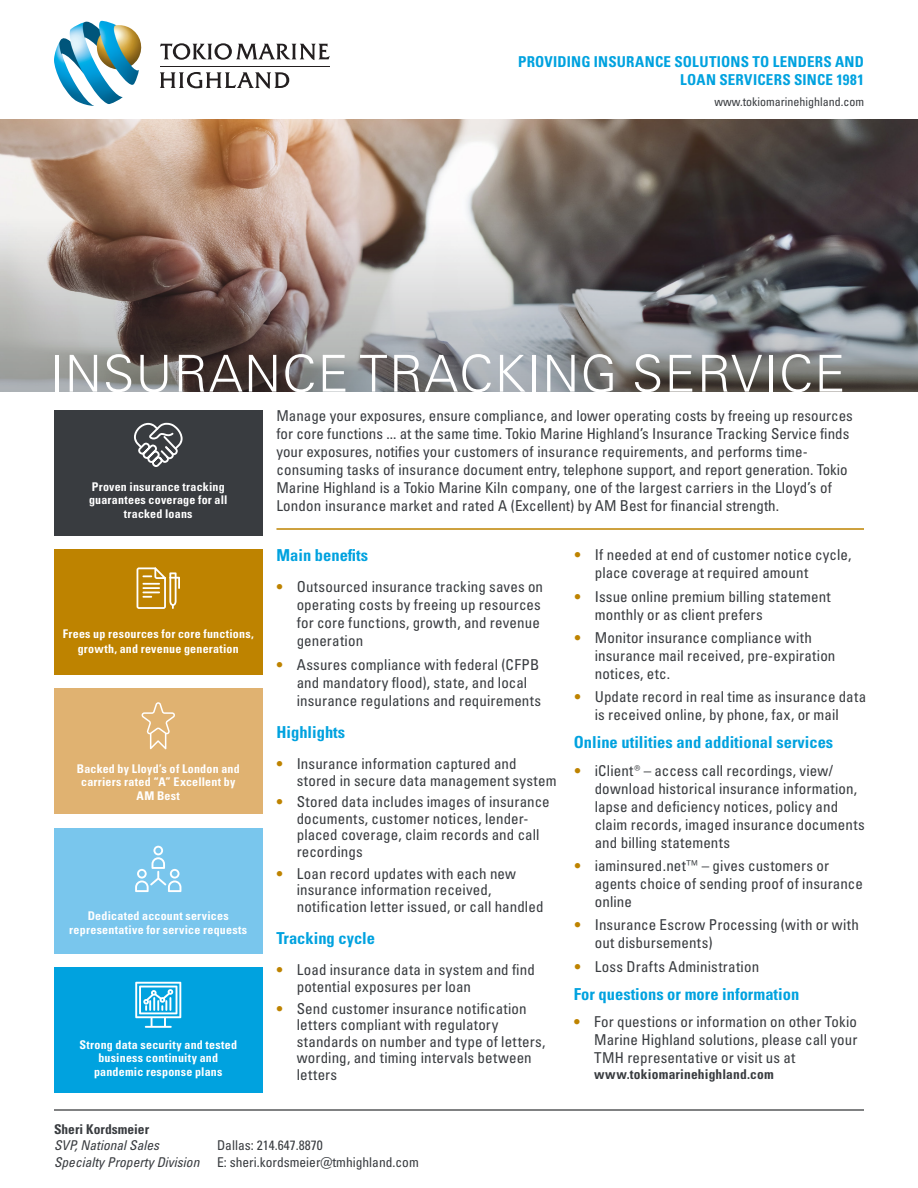
<style>
.page{position:relative;width:918px;height:1188px;background:#fff}
.page>*{position:absolute;margin:0;border:0;box-sizing:border-box;transform-origin:0 0}
.t1{font:300 51px "Univers LT Pro 45";letter-spacing:.025em;color:#fff}
.t2{font:700 condensed 16.5px "Univers LT Pro";color:#00a2df}
.t3{font:condensed 15px/18px "Univers LT Pro";letter-spacing:.005em;color:#393c40}
.t4{font:700 condensed 15px/18px "Univers LT Pro";letter-spacing:.015em;color:#00a2df;text-align:right}
.t5{font:condensed 13.5px "Univers LT Pro";color:#393c40}
.t6{font:700 condensed 13.5px "Univers LT Pro";letter-spacing:.01em;color:#393c40}
.t7{font:italic condensed 13.5px/16.5px "Univers LT Pro";color:#393c40}
.t8{font:700 condensed 12px/13.5px "Univers LT Pro";letter-spacing:.02em;color:#fff;text-align:center}
.t9{font:condensed 12px "Univers LT Pro";color:#393c40}
.s1{font-weight:700;color:#be8300}
</style>
<div class="page">
<img style="left:54px;top:20px;width:88px;height:86px">
<hr style="left:160px;top:66px;width:170px;height:1px;background:#231f20">
<svg style="left:160px;top:43px;width:170px;height:17px"></svg>
<svg style="left:160px;top:72px;width:129px;height:17px"></svg>
<img style="left:0;top:120px;width:918px;height:271px">
<hr style="left:54px;top:1109px;width:810px;height:2px;background:#57585a">
<hr style="left:276px;top:528px;width:588px;height:2px;background:#be8300">
<div style="left:54px;top:549px;width:209px;height:126px;background:#be8300"></div>
<svg style="left:137px;top:567px;width:43px;height:42px"></svg>
<div style="left:54px;top:967px;width:209px;height:126px;background:#00a2df"></div>
<svg style="left:135px;top:982px;width:46px;height:46px"></svg>
<div style="left:54px;top:828px;width:209px;height:126px;background:#79c6ed"></div>
<svg style="left:135px;top:846px;width:46px;height:46px"></svg>
<div style="left:54px;top:688px;width:209px;height:126px;background:#e0b271"></div>
<svg style="left:141px;top:702px;width:34px;height:47px"></svg>
<div style="left:54px;top:410px;width:209px;height:126px;background:#393c40"></div>
<svg style="left:134px;top:423px;width:49px;height:44px"></svg>
<p class="t4" style="left:518px;top:53px;width:347px">PROVIDING INSURANCE SOLUTIONS TO LENDERS AND<br>LOAN SERVICERS SINCE 1981</p>
<p class="t9" style="left:714px;top:94px;width:151px">www.tokiomarinehighland.com</p>
<p class="t1" style="left:50px;top:340px;width:798px">INSURANCE TRACKING SERVICE</p>
<p class="t8" style="left:89px;top:480px;width:140px">Proven insurance tracking guarantees coverage for all tracked loans</p>
<p class="t8" style="left:63px;top:626px;width:192px;line-height:15px">Frees up resources for core functions, growth, and revenue generation</p>
<p class="t8" style="left:77px;top:762px;width:164px">Backed by Lloyd’s of London and carriers rated “A” Excellent by<br>AM Best</p>
<p class="t8" style="left:69px;top:909px;width:179px">Dedicated account services representative for service requests</p>
<p class="t8" style="left:79px;top:1038px;width:159px">Strong data security and tested business continuity and pandemic response plans</p>
<p class="t3" style="left:276px;top:406px;width:578px">Manage your exposures, ensure compliance, and lower operating costs by freeing up resources for core functions ... at the same time. Tokio Marine Highland’s Insurance Tracking Service finds your exposures, notifies your customers of insurance requirements, and performs time&shy;consuming tasks of insurance document entry, telephone support, and report generation. Tokio Marine Highland is a Tokio Marine Kiln company, one of the largest carriers in the Lloyd’s of London insurance market and rated A (Excellent) by AM Best for financial strength.</p>
<p class="t2" style="left:276px;top:545px;width:93px">Main benefits</p>
<p class="t3" style="left:595px;top:545px;width:258px;text-indent:-20px"><span class="s1">•</span> If needed at end of customer notice cycle, place coverage at required amount</p>
<p class="t3" style="left:595px;top:587px;width:238px;text-indent:-20px"><span class="s1">•</span> Issue online premium billing statement monthly or as client prefers</p>
<p class="t3" style="left:595px;top:628px;width:242px;text-indent:-20px"><span class="s1">•</span> Monitor insurance compliance with insurance mail received, pre-expiration notices, etc.</p>
<p class="t3" style="left:574px;top:688px;width:293px;text-align:center"><span class="s1">•</span> Update record in real time as insurance data is received online, by phone, fax, or mail</p>
<p class="t3" style="left:297px;top:578px;width:248px;text-indent:-20px"><span class="s1">•</span> Outsourced insurance tracking saves on operating costs by freeing up resources for core functions, growth, and revenue generation</p>
<p class="t3" style="left:297px;top:655px;width:246px;text-indent:-20px"><span class="s1">•</span> Assures compliance with federal (CFPB and mandatory flood), state, and local insurance regulations and requirements</p>
<p class="t2" style="left:276px;top:722px;width:70px">Highlights</p>
<p class="t3" style="left:297px;top:755px;width:261px;line-height:16.5px;text-indent:-20px"><span class="s1">•</span> Insurance information captured and stored in secure data management system</p>
<p class="t3" style="left:297px;top:793px;width:255px;line-height:16.5px;text-indent:-20px"><span class="s1">•</span> Stored data includes images of insurance documents, customer notices, lender&shy;placed coverage, claim records and call recordings</p>
<p class="t3" style="left:297px;top:865px;width:248px;line-height:16.5px;text-indent:-20px"><span class="s1">•</span> Loan record updates with each new insurance information received, notification letter issued, or call handled</p>
<p class="t2" style="left:276px;top:928px;width:100px">Tracking cycle</p>
<p class="t3" style="left:297px;top:961px;width:240px;line-height:16.5px;text-indent:-20px"><span class="s1">•</span> Load insurance data in system and find potential exposures per loan</p>
<p class="t3" style="left:297px;top:1000px;width:250px;line-height:16.5px;text-indent:-20px"><span class="s1">•</span> Send customer insurance notification letters compliant with regulatory standards on number and type of letters, wording, and timing intervals between letters</p>
<p class="t2" style="left:574px;top:732px;width:261px">Online utilities and additional services</p>
<p class="t3" style="left:595px;top:761px;width:272px;text-indent:-20px"><span class="s1">•</span> iClient® – access call recordings, view/ download historical insurance information, lapse and deficiency notices, policy and claim records, imaged insurance documents and billing statements</p>
<p class="t3" style="left:595px;top:856px;width:270px;text-indent:-20px"><span class="s1">•</span> iaminsured.net™ – gives customers or agents choice of sending proof of insurance online</p>
<p class="t3" style="left:595px;top:916px;width:266px;text-indent:-20px"><span class="s1">•</span> Insurance Escrow Processing (with or with out disbursements)</p>
<p class="t3" style="left:574px;top:957px;width:186px"><span class="s1">•</span> Loss Drafts Administration</p>
<p class="t2" style="left:574px;top:984px;width:227px">For questions or more information</p>
<p class="t3" style="left:594px;top:1012px;width:265px;text-align:justify;text-indent:-20px"><span class="s1">•</span> For questions or information on other Tokio Marine Highland solutions, please call your TMH representative or visit us at</p>
<p class="t6" style="left:594px;top:1066px;width:181px">www.tokiomarinehighland.com</p>
<p class="t6" style="left:54px;top:1121px;width:97px">Sheri Kordsmeier</p>
<p class="t7" style="left:54px;top:1137px;width:147px">SVP, National Sales<br>Specialty Property Division</p>
<p class="t5" style="left:217px;top:1137px;width:107px">Dallas: 214.647.8870</p>
<p class="t5" style="left:217px;top:1154px;width:203px">E: sheri.kordsmeier@tmhighland.com</p>
</div>
